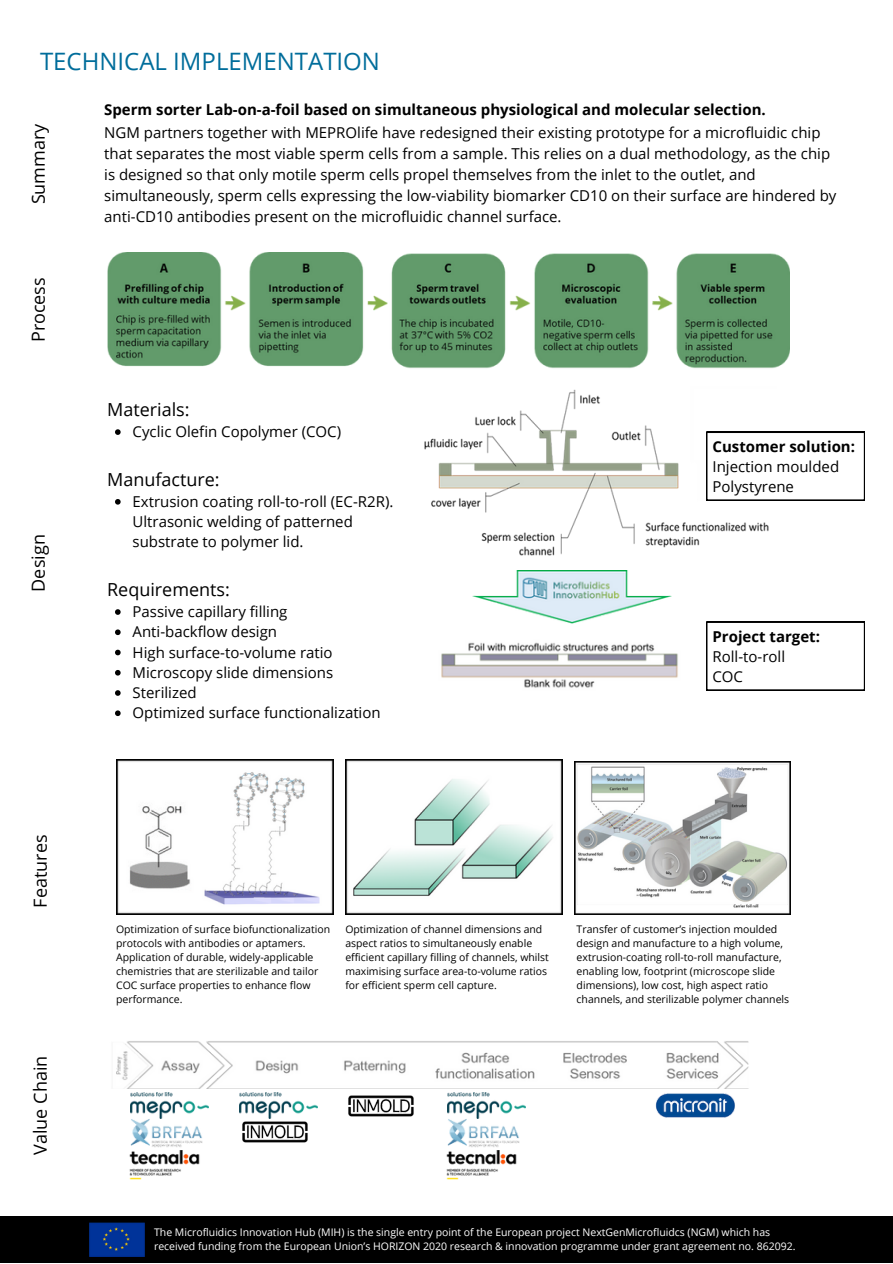
<style>
.page{position:relative;width:893px;height:1264px;background:#fff}
.page>*{position:absolute;margin:0;border:0;box-sizing:border-box;transform-origin:0 0}
.t1{font:24px "Open Sans";color:#006d9b}
.t2{font:18px "Open Sans";color:#000}
.t3{font:15px/20.2px "Open Sans";color:#000}
.t4{font:700 15px "Open Sans";color:#000}
.t5{font:10.5px/14px "Open Sans";color:#000}
.t6{font:10.5px/14px "Open Sans";color:#fff}
</style>
<div class="page">
<div style="left:0;top:1216px;width:892px;height:46px;background:#000"></div>
<img style="left:89px;top:1222px;width:55px;height:34px">
<img style="left:116px;top:1041px;width:633px;height:47px">
<img style="left:116px;top:759px;width:217px;height:155px">
<img style="left:345px;top:759px;width:217px;height:155px">
<img style="left:424px;top:389px;width:352px;height:167px">
<img style="left:441px;top:642px;width:237px;height:46px">
<img style="left:472px;top:570px;width:199px;height:53px">
<svg style="left:706px;top:432px;width:158px;height:68px"></svg>
<svg style="left:706px;top:622px;width:158px;height:68px"></svg>
<img style="left:574px;top:761px;width:216px;height:153px">
<img style="left:242px;top:1118px;width:66px;height:25px">
<img style="left:655px;top:1093px;width:80px;height:25px">
<img style="left:129px;top:1150px;width:71px;height:29px">
<img style="left:131px;top:1092px;width:77px;height:26px">
<img style="left:131px;top:1118px;width:72px;height:29px">
<img style="left:240px;top:1092px;width:77px;height:26px">
<img style="left:348px;top:1095px;width:66px;height:22px">
<img style="left:446px;top:1150px;width:71px;height:29px">
<img style="left:447px;top:1092px;width:78px;height:26px">
<img style="left:447px;top:1118px;width:72px;height:29px">
<img style="left:107px;top:252px;width:682px;height:116px">
<svg style="left:115px;top:429px;width:6px;height:6px"></svg>
<svg style="left:115px;top:499px;width:6px;height:5px"></svg>
<svg style="left:115px;top:609px;width:6px;height:6px"></svg>
<svg style="left:115px;top:629px;width:6px;height:6px"></svg>
<svg style="left:115px;top:649px;width:6px;height:6px"></svg>
<svg style="left:115px;top:670px;width:6px;height:5px"></svg>
<svg style="left:115px;top:690px;width:6px;height:5px"></svg>
<svg style="left:115px;top:710px;width:6px;height:6px"></svg>
<h1 class="t1" style="left:40px;top:45px;width:341px">TECHNICAL IMPLEMENTATION</h1>
<p class="t4" style="left:104px;top:99px;width:663px">Sperm sorter Lab-on-a-foil based on simultaneous physiological and molecular selection.</p>
<p class="t3" style="left:104px;top:122px;width:733px;line-height:20.9px">NGM partners together with MEPROlife have redesigned their existing prototype for a microfluidic chip that separates the most viable sperm cells from a sample. This relies on a dual methodology, as the chip is designed so that only motile sperm cells propel themselves from the inlet to the outlet, and simultaneously, sperm cells expressing the low-viability biomarker CD10 on their surface are hindered by anti-CD10 antibodies present on the microfluidic channel surface.</p>
<p class="t2" style="left:26px;top:204px;width:82px;rotate:-90deg">Summary</p>
<p class="t2" style="left:26px;top:342px;width:66px;rotate:-90deg">Process</p>
<p class="t2" style="left:26px;top:591px;width:59px;rotate:-90deg">Design</p>
<p class="t2" style="left:28px;top:907px;width:74px;rotate:-90deg">Features</p>
<p class="t2" style="left:28px;top:1154px;width:100px;rotate:-90deg">Value Chain</p>
<p class="t2" style="left:107px;top:396px;width:84px">Materials:</p>
<p class="t3" style="left:133px;top:421px;width:210px">Cyclic Olefin Copolymer (COC)</p>
<p class="t2" style="left:107px;top:466px;width:114px">Manufacture:</p>
<p class="t3" style="left:133px;top:491px;width:262px">Extrusion coating roll-to-roll (EC-R2R).<br>Ultrasonic welding of patterned substrate to polymer lid.</p>
<p class="t2" style="left:107px;top:576px;width:124px">Requirements:</p>
<p class="t3" style="left:133px;top:601px;width:249px">Passive capillary filling<br>Anti-backflow design<br>High surface-to-volume ratio<br>Microscopy slide dimensions<br>Sterilized<br>Optimized surface functionalization</p>
<p class="t4" style="left:712px;top:436px;width:144px">Customer solution:</p>
<p class="t3" style="left:712px;top:456px;width:128px">Injection moulded<br>Polystyrene</p>
<p class="t4" style="left:712px;top:625px;width:109px">Project target:</p>
<p class="t3" style="left:712px;top:646px;width:74px">Roll-to-roll<br>COC</p>
<p class="t5" style="left:116px;top:922px;width:216px">Optimization of surface biofunctionalization protocols with antibodies or aptamers.<br>Application of durable, widely-applicable chemistries that are sterilizable and tailor COC surface properties to enhance flow performance.</p>
<p class="t5" style="left:345px;top:922px;width:205px">Optimization of channel dimensions and aspect ratios to simultaneously enable efficient capillary filling of channels, whilst maximising surface area-to-volume ratios for efficient sperm cell capture.</p>
<p class="t5" style="left:576px;top:922px;width:214px">Transfer of customer’s injection moulded design and manufacture to a high volume, extrusion-coating roll-to-roll manufacture, enabling low, footprint (microscope slide dimensions), low cost, high aspect ratio channels, and sterilizable polymer channels</p>
<p class="t6" style="left:154px;top:1225px;width:642px">The Microfluidics Innovation Hub (MIH) is the single entry point of the European project NextGenMicrofluidcs (NGM) which has received funding from the European Union’s HORIZON 2020 research &amp; innovation programme under grant agreement no. 862092.</p>
</div>
